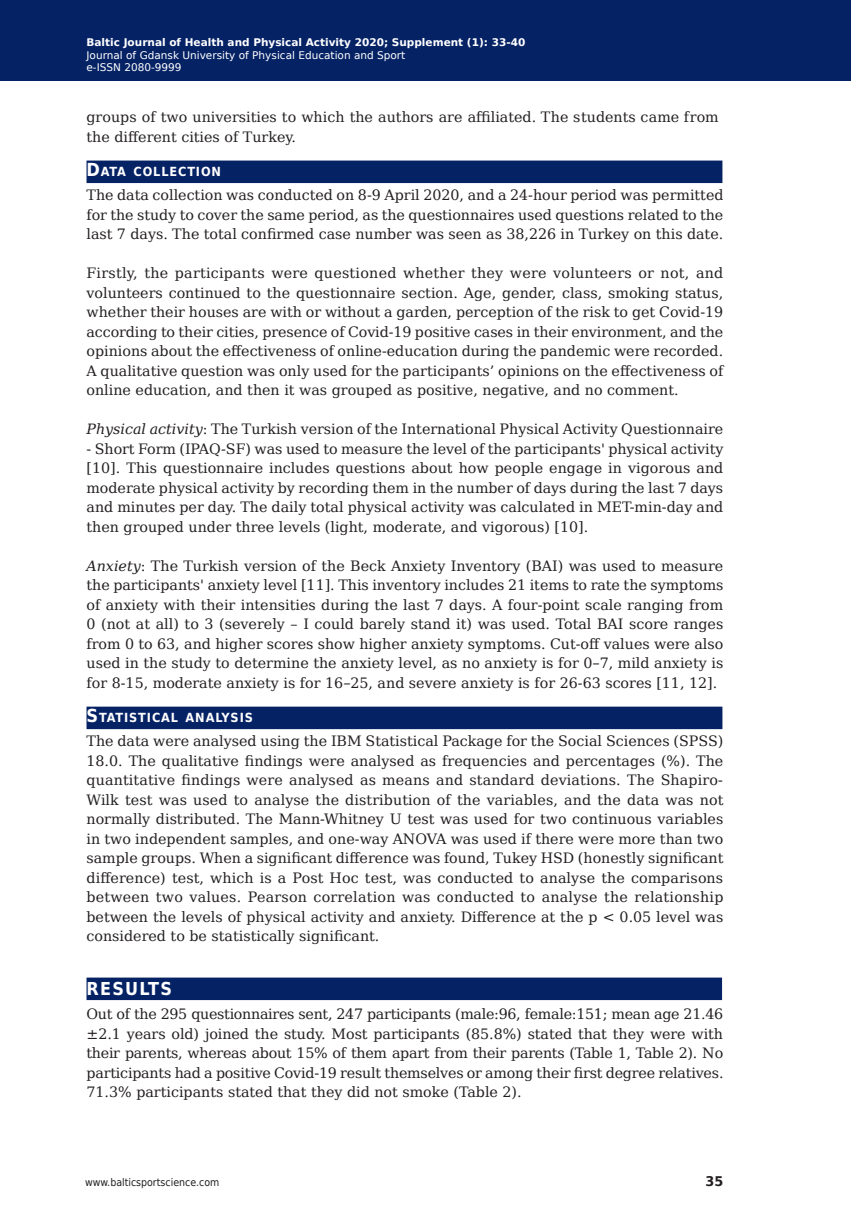
<style>
.page{position:relative;width:851px;height:1212px;background:#fff}
.page>*{position:absolute;margin:0;border:0;box-sizing:border-box;transform-origin:0 0}
.t1{font:700 17.85px "DejaVu Sans Condensed";letter-spacing:.07em;color:#fff}
.t2{font:14.25px/19.5px "DejaVu Serif";color:#231f20;text-align:justify}
.t3{font:700 13.35px "DejaVu Sans";color:#231f20;scale:.96 1}
.t4{font:700 12.6px "DejaVu Sans Condensed";letter-spacing:.07em;color:#fff}
.t5{font:10.5px/12.6px "DejaVu Sans";color:#fff}
.t6{font:700 10.5px "DejaVu Sans";color:#fff}
.t7{font:10.5px "DejaVu Sans Condensed";color:#231f20}
.s1{font-size:18px}
.s2{font-style:italic}
.s3{font-family:"Calibri";font-style:italic}
</style>
<div class="page">
<div style="left:0;top:0;width:850px;height:80px;background:#052265"></div>
<div style="left:86px;top:161px;width:636px;height:22px;background:#052265"></div>
<div style="left:86px;top:707px;width:636px;height:22px;background:#052265"></div>
<div style="left:86px;top:977px;width:636px;height:23px;background:#052265"></div>
<p class="t6" style="left:86px;top:34px;width:440px">Baltic Journal of Health and Physical Activity 2020; Supplement (1): 33-40</p>
<p class="t5" style="left:86px;top:48px;width:320px">Journal of Gdansk University of Physical Education and Sport e-ISSN 2080-9999</p>
<p class="t2" style="left:86px;top:106px;width:413px">groups of two universities to which the authors are affiliated.Thestudentscamefrom the different cities of Turkey.</p>
<p class="t4" style="left:86px;top:161px;width:136px"><span class="s1">D</span>ATA COLLECTION</p>
<p class="t2" style="left:86px;top:184px;width:638px">The data collection was conducted on 8-9 April 2020, and a 24-hour period was permitted for the study to cover the same period, as the questionnaires used questions related to the last 7 days. The total confirmed case number was seen as 38,226 in Turkey on this date.</p>
<p class="t2" style="left:86px;top:262px;width:638px">Firstly, the participants were questioned whether they were volunteers or not, and volunteers continued to the questionnaire section. Age, gender, class, smoking status, whether their houses are with or without a garden, perception of the risk to get Covid-19 according to their cities, presence of Covid-19 positive cases in their environment, and the opinions about the effectiveness of online-education during the pandemic were recorded.<br>A qualitative question was only used for the participants’ opinions on the effectiveness of online education, and then it was grouped as positive, negative, and no comment.</p>
<p class="t2" style="left:86px;top:418px;width:638px"><span class="s2">Physical activity</span>: The Turkish version of the International Physical Activity Questionnaire</p>
<p class="t2" style="left:86px;top:438px;width:638px">- Short Form (IPAQ-SF) was used to measure the level of the participants' physical activity [10]. This questionnaire includes questions about how people engage in vigorous and moderate physical activity by recording them in the number of days during the last 7 days and minutes per day. The daily total physical activity was calculated in MET-min-day and then grouped under three levels (light, moderate, and vigorous) [10].</p>
<p class="t2" style="left:86px;top:555px;width:638px"><span class="s2">Anxiety</span>: The Turkish version of the Beck Anxiety Inventory (BAI) was used to measure the participants' anxiety level [11]. This inventory includes 21 items to rate the symptoms of anxiety with their intensities during the last 7 days. A four-point scale ranging from 0 (not at all) to 3 (severely – I could barely stand it) was used. Total BAI score ranges from 0 to 63, and higher scores show higher anxiety symptoms. Cut-off values were also used in the study to determine the anxiety level, as no anxiety is for 0<span class="s3">−</span>7, mild anxiety is for 8-15, moderate anxiety is for 16<span class="s3">−</span>25, and severe anxiety is for 26-63 scores [11, 12].</p>
<p class="t4" style="left:86px;top:707px;width:168px"><span class="s1">S</span>TATISTICAL ANALYSIS</p>
<p class="t2" style="left:86px;top:730px;width:638px">The data were analysed using the IBM Statistical Package for the Social Sciences (SPSS)<br>18.0. The qualitative findings were analysed as frequencies and percentages (%). The quantitative findings were analysed as means and standard deviations. The Shapiro-Wilk test was used to analyse the distribution of the variables, and the data was not normally distributed. The Mann-Whitney U test was used for two continuous variables in two independent samples, and one-way ANOVA was used if there were more than two sample groups. When a significant difference was found, Tukey HSD (honestly significant difference) test, which is a Post Hoc test, was conducted to analyse the comparisons between two values. Pearson correlation was conducted to analyse the relationship between the levels of physical activity and anxiety. Difference at the p &lt; 0.05 level was considered to be statistically significant.</p>
<p class="t1" style="left:86px;top:974px;width:87px">RESULTS</p>
<p class="t2" style="left:86px;top:1003px;width:638px">Out of the 295 questionnaires sent, 247 participants (male:96, female:151; mean age 21.46 ±2.1 years old) joined the study. Most participants (85.8%) stated that they were with their parents, whereas about 15% of them apart from their parents (Table 1, Table 2). No participants had a positive Covid-19 result themselves or among their first degree relatives.<br>71.3% participants stated that they did not smoke (Table 2).</p>
<p class="t7" style="left:85px;top:1174px;width:136px">www.balticsportscience.com</p>
<p class="t3" style="left:705px;top:1170px;width:20px">35</p>
</div>
